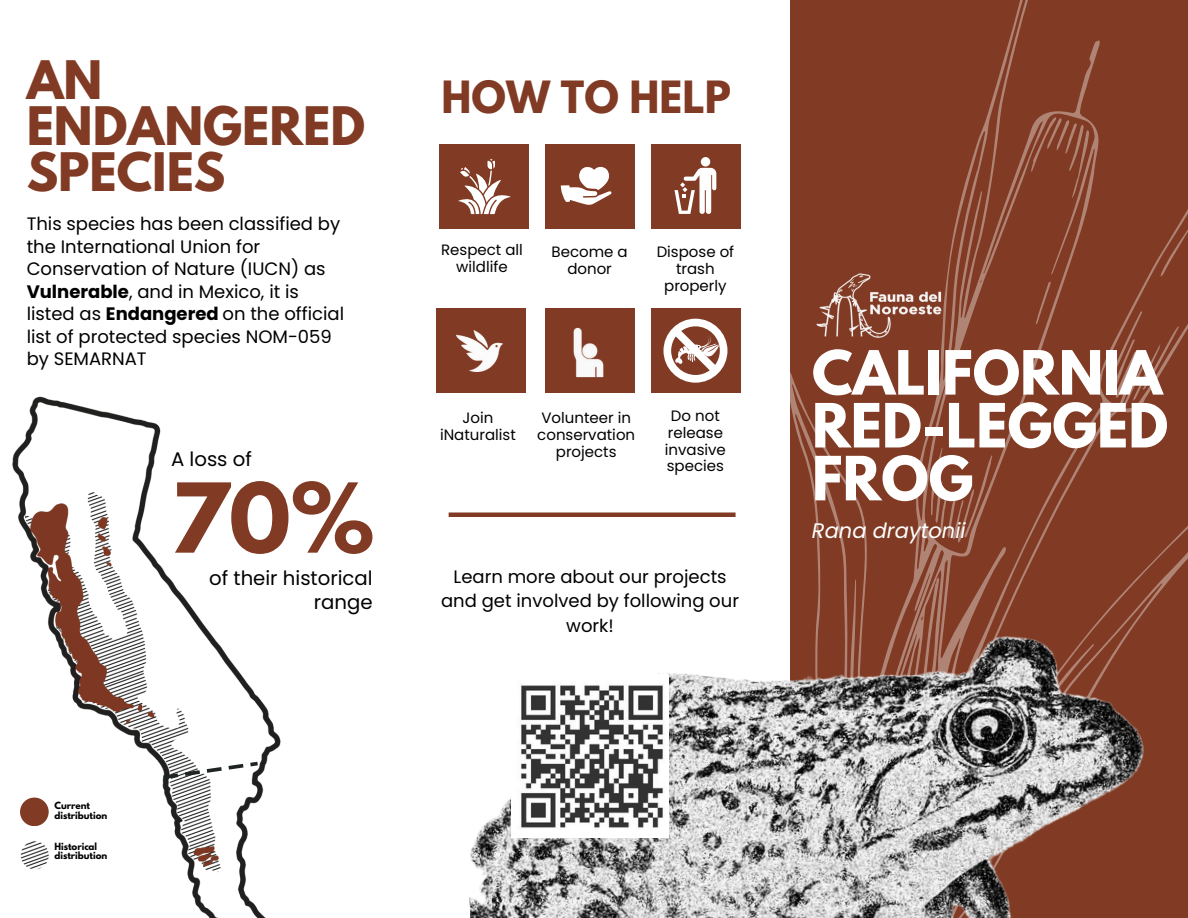
<style>
.page{position:relative;width:1188px;height:918px;background:#fff}
.page>*{position:absolute;margin:0;border:0;box-sizing:border-box;transform-origin:0 0}
.t1{font:700 85.2px "League Spartan";color:#813a23}
.t2{font:700 54px/52.8px "League Spartan";color:#fff;text-align:justify}
.t3{font:700 47.1px/45.9px "League Spartan";color:#813a23}
.t4{font:700 39.3px "League Spartan";color:#813a23}
.t5{font:italic 21px "Poppins";color:#feffff}
.t6{font:19.65px/24.3px "Poppins";color:#000;text-align:right}
.t7{font:18px/22.5px "Poppins";color:#000}
.t8{font:15px/16.8px "Poppins";color:#000;text-align:center}
.t9{font:700 8.85px/9.3px "League Spartan";color:#000}
.s1{font-weight:700}
</style>
<div class="page">
<div style="left:790px;top:0;width:398px;height:918px;background:#813a23"></div>
<svg style="left:1036px;top:281px;width:15px;height:44px"></svg>
<svg style="left:923px;top:447px;width:70px;height:96px;background:#8a4933"></svg>
<svg style="left:1030px;top:114px;width:62px;height:85px;background:#8b4a35"></svg>
<svg style="left:1109px;top:308px;width:70px;height:99px;background:#8a4833"></svg>
<svg style="left:1160px;top:225px;width:28px;height:56px;background:#86422c"></svg>
<img style="left:469px;top:616px;width:697px;height:302px">
<img style="left:805px;top:262px;width:153px;height:86px">
<img style="left:12px;top:396px;width:269px;height:522px">
<img style="left:163px;top:762px;width:95px;height:17px">
<div style="left:20px;top:798px;width:29px;height:28px;background:#813a23;border-radius:50%"></div>
<img style="left:13px;top:828px;width:47px;height:49px">
<div style="left:439px;top:144px;width:90px;height:85px;background:#813a23"></div>
<div style="left:651px;top:144px;width:89px;height:85px;background:#813a23"></div>
<div style="left:701px;top:157px;width:9px;height:10px;background:#fff;border-radius:50%"></div>
<svg style="left:674px;top:168px;width:42px;height:46px"></svg>
<div style="left:545px;top:144px;width:90px;height:85px;background:#813a23"></div>
<div style="left:436px;top:308px;width:90px;height:85px;background:#813a23"></div>
<div style="left:545px;top:308px;width:90px;height:85px;background:#813a23"></div>
<img style="left:573px;top:327px;width:31px;height:51px">
<img style="left:457px;top:331px;width:46px;height:40px">
<div style="left:651px;top:308px;width:89px;height:85px;background:#813a23"></div>
<svg style="left:458px;top:159px;width:52px;height:55px"></svg>
<svg style="left:561px;top:167px;width:51px;height:38px"></svg>
<svg style="left:663px;top:319px;width:64px;height:64px"></svg>
<div style="left:449px;top:512px;width:287px;height:5px;background:#813a23"></div>
<img style="left:511px;top:674px;width:158px;height:163px">
<h5 class="t3" style="left:27px;top:63px;width:340px">AN<br>ENDANGERED<br>SPECIES</h5>
<p class="t7" style="left:27px;top:213px;width:319px">This species has been classified by the International Union for<br>Conservation of Nature (IUCN) as<br><span class="s1">Vulnerable</span>, and in Mexico, it is listed as <span class="s1">Endangered</span> on the official list of protected species NOM-059 by SEMARNAT</p>
<p class="t6" style="left:171px;top:447px;width:82px">A loss of</p>
<p class="t1" style="left:170px;top:476px;width:206px">70%</p>
<p class="t6" style="left:209px;top:566px;width:165px">of their historical range</p>
<p class="t9" style="left:55px;top:802px;width:54px">Current distribution</p>
<p class="t9" style="left:55px;top:843px;width:54px">Historical distribution</p>
<p class="t4" style="left:442px;top:78px;width:291px">HOW TO HELP</p>
<p class="t8" style="left:441px;top:241px;width:83px">Respect all wildlife</p>
<p class="t8" style="left:552px;top:244px;width:78px">Become a donor</p>
<p class="t8" style="left:657px;top:243px;width:79px">Dispose of trash properly</p>
<p class="t8" style="left:440px;top:409px;width:77px">Join iNaturalist</p>
<p class="t8" style="left:537px;top:409px;width:99px">Volunteer in conservation projects</p>
<p class="t8" style="left:665px;top:407px;width:63px">Do not release invasive species</p>
<p class="t7" style="left:441px;top:564px;width:299px;line-height:24.8px;text-align:center">Learn more about our projects and get involved by following our work!</p>
<h1 class="t2" style="left:812px;top:353px;width:358px">CALIFORNIA RED-LEGGED FROG</h1>
<h5 class="t5" style="left:812px;top:516px;width:155px">Rana draytonii</h5>
</div>
